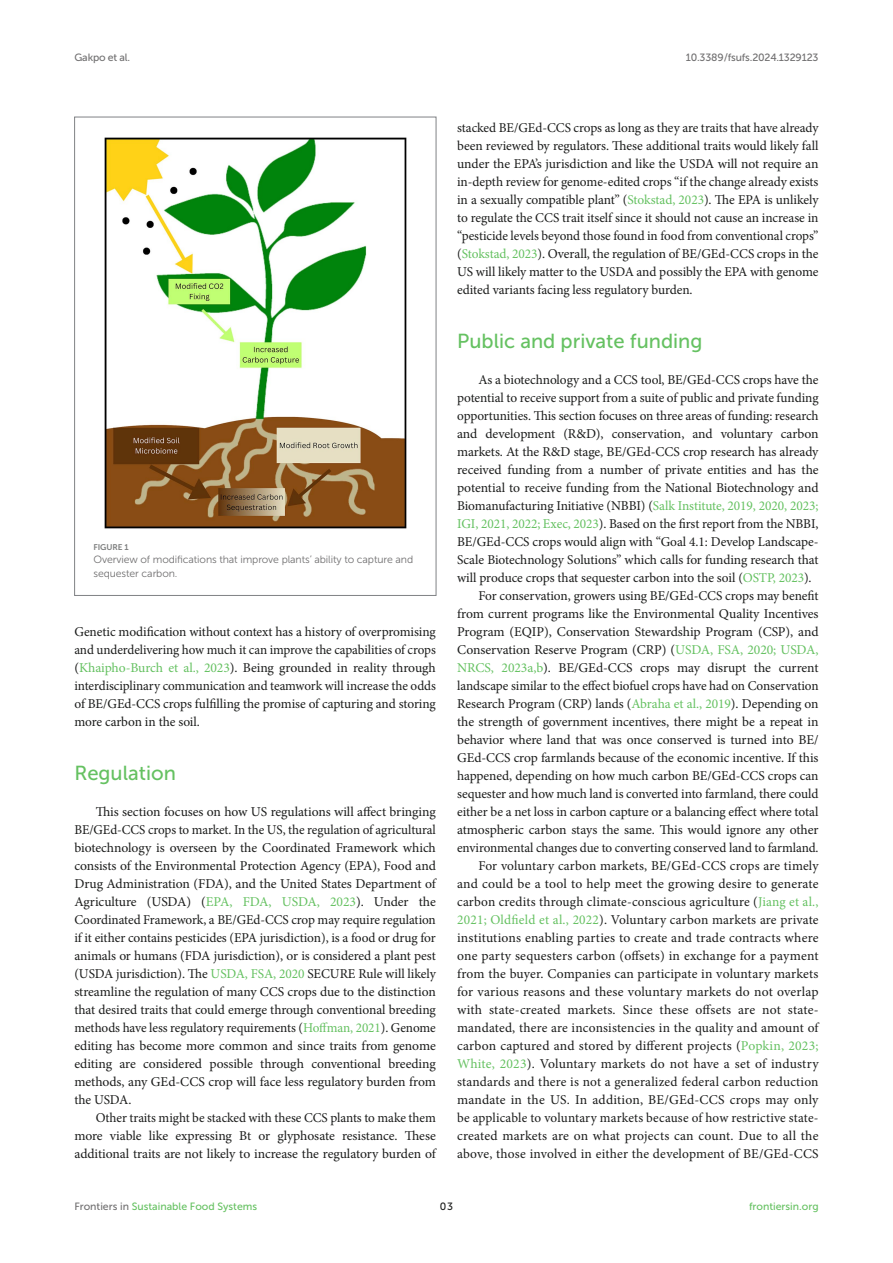
<style>
.page{position:relative;width:893px;height:1263px;background:#fff}
.page>*{position:absolute;margin:0;border:0;box-sizing:border-box;transform-origin:0 0}
.HEAD_1{font:20.25px "Museo Sans 500";color:#65c161}
.TEXT{font:13.5px/18px "Minion Pro";letter-spacing:-.005em;color:#1b1c1b;text-align:justify}
.TEXT_FLUSH{font:13.5px/18px "Minion Pro";letter-spacing:-.005em;color:#1b1c1b;text-align:justify}
.FIG_LEG{font:10.5px/13.5px "Museo Sans 300";letter-spacing:-.01em;color:#706f70}
.t1{font:10.5px "Museo Sans 500";color:#65c161}
.t2{font:10.5px "Museo Sans 500";letter-spacing:-.015em;color:#706f70}
.t3{font:10.5px "Museo Sans 500";color:#1b1c1b}
.FIG_HD{font:8.25px "Museo Sans 700";letter-spacing:-.01em;color:#7e7f7f}
.s1{color:#65c161}
.s2{color:#706f70}
</style>
<div class="page">
<img style="left:104px;top:137px;width:303px;height:392px">
<p class="t2" style="left:74px;top:51px;width:57px">Gakpo et al.</p>
<p class="t2" style="left:686px;top:51px;width:134px">10.3389/fsufs.2024.1329123</p>
<p class="FIG_HD" style="left:94px;top:542px;width:37px">FIGURE 1</p>
<p class="FIG_LEG" style="left:94px;top:553px;width:321px">Overview of modifications that improve plants’ ability to capture and sequester carbon.</p>
<p class="TEXT" style="left:74px;top:623px;width:363px">Genetic modification without context has a history of overpromising and underdelivering how much it can improve the capabilities of crops (<span class="s1">Khaipho-Burch et al., 2023</span>). Being grounded in reality through interdisciplinary communication and teamwork will increase the odds of BE/GEd-CCS crops fulfilling the promise of capturing and storing more carbon in the soil.</p>
<p class="HEAD_1" style="left:74px;top:762px;width:103px">Regulation</p>
<p class="TEXT_FLUSH" style="left:74px;top:803px;width:363px;text-indent:21px">This section focuses on how US regulations will affect bringing BE/GEd-CCS crops to market. In the US, the regulation of agricultural biotechnology is overseen by the Coordinated Framework which consists of the Environmental Protection Agency (EPA), Food and Drug Administration (FDA), and the United States Department of Agriculture (USDA) (<span class="s1">EPA, FDA, USDA, 2023</span>). Under the Coordinated Framework, a BE/GEd-CCS crop may require regulation if it either contains pesticides (EPA jurisdiction), is a food or drug for animals or humans (FDA jurisdiction), or is considered a plant pest (USDA jurisdiction). The <span class="s1">USDA, FSA, 2020</span> SECURE Rule will likely streamline the regulation of many CCS crops due to the distinction that desired traits that could emerge through conventional breeding methods have less regulatory requirements (<span class="s1">Hoffman, 2021</span>). Genome editing has become more common and since traits from genome editing are considered possible through conventional breeding methods, any GEd-CCS crop will face less regulatory burden from the USDA.</p>
<p class="TEXT" style="left:74px;top:1109px;width:363px;text-indent:21px">Other traits might be stacked with these CCS plants to make them more viable like expressing Bt or glyphosate resistance. These additional traits are not likely to increase the regulatory burden of</p>
<p class="TEXT" style="left:457px;top:119px;width:363px">stacked BE/GEd-CCS crops as long as they are traits that have already been reviewed by regulators. These additional traits would likely fall under the EPA’s jurisdiction and like the USDA will not require an in-depth review for genome-edited crops “if the change already exists in a sexually compatible plant” (<span class="s1">Stokstad, 2023</span>). The EPA is unlikely to regulate the CCS trait itself since it should not cause an increase in “pesticide levels beyond those found in food from conventional crops” (<span class="s1">Stokstad, 2023</span>). Overall, the regulation of BE/GEd-CCS crops in the US will likely matter to the USDA and possibly the EPA with genome edited variants facing less regulatory burden.</p>
<p class="HEAD_1" style="left:457px;top:330px;width:247px">Public and private funding</p>
<p class="TEXT_FLUSH" style="left:457px;top:371px;width:363px;text-indent:21px">As a biotechnology and a CCS tool, BE/GEd-CCS crops have the potential to receive support from a suite of public and private funding opportunities. This section focuses on three areas of funding: research and development (R&amp;D), conservation, and voluntary carbon markets. At the R&amp;D stage, BE/GEd-CCS crop research has already received funding from a number of private entities and has the potential to receive funding from the National Biotechnology and Biomanufacturing Initiative (NBBI) (<span class="s1">Salk Institute, 2019, 2020, 2023; IGI, 2021, 2022; Exec, 2023</span>). Based on the first report from the NBBI, BE/GEd-CCS crops would align with “Goal 4.1: Develop Landscape-Scale Biotechnology Solutions” which calls for funding research that will produce crops that sequester carbon into the soil (<span class="s1">OSTP, 2023</span>).</p>
<p class="TEXT" style="left:457px;top:587px;width:363px;text-indent:21px">For conservation, growers using BE/GEd-CCS crops may benefit from current programs like the Environmental Quality Incentives Program (EQIP), Conservation Stewardship Program (CSP), and Conservation Reserve Program (CRP) (<span class="s1">USDA, FSA, 2020; USDA, NRCS, 2023a,b</span>). BE/GEd-CCS crops may disrupt the current landscape similar to the effect biofuel crops have had on Conservation Research Program (CRP) lands (<span class="s1">Abraha et al., 2019</span>). Depending on the strength of government incentives, there might be a repeat in behavior where land that was once conserved is turned into BE/ GEd-CCS crop farmlands because of the economic incentive. If this happened, depending on how much carbon BE/GEd-CCS crops can sequester and how much land is converted into farmland, there could either be a net loss in carbon capture or a balancing effect where total atmospheric carbon stays the same. This would ignore any other environmental changes due to converting conserved land to farmland.</p>
<p class="TEXT" style="left:457px;top:857px;width:363px;text-indent:21px">For voluntary carbon markets, BE/GEd-CCS crops are timely and could be a tool to help meet the growing desire to generate carbon credits through climate-conscious agriculture (<span class="s1">Jiang et al., 2021; Oldfield et al., 2022</span>). Voluntary carbon markets are private institutions enabling parties to create and trade contracts where one party sequesters carbon (offsets) in exchange for a payment from the buyer. Companies can participate in voluntary markets for various reasons and these voluntary markets do not overlap with state-created markets. Since these offsets are not state&shy;mandated, there are inconsistencies in the quality and amount of carbon captured and stored by different projects (<span class="s1">Popkin, 2023; White, 2023</span>). Voluntary markets do not have a set of industry standards and there is not a generalized federal carbon reduction mandate in the US. In addition, BE/GEd-CCS crops may only be applicable to voluntary markets because of how restrictive state&shy;created markets are on what projects can count. Due to all the above, those involved in either the development of BE/GEd-CCS</p>
<p class="t1" style="left:74px;top:1200px;width:184px"><span class="s2">Frontiers in</span> Sustainable Food Systems</p>
<p class="t3" style="left:440px;top:1200px;width:15px">03</p>
<p class="t1" style="left:749px;top:1200px;width:71px">frontiersin.org</p>
</div>
